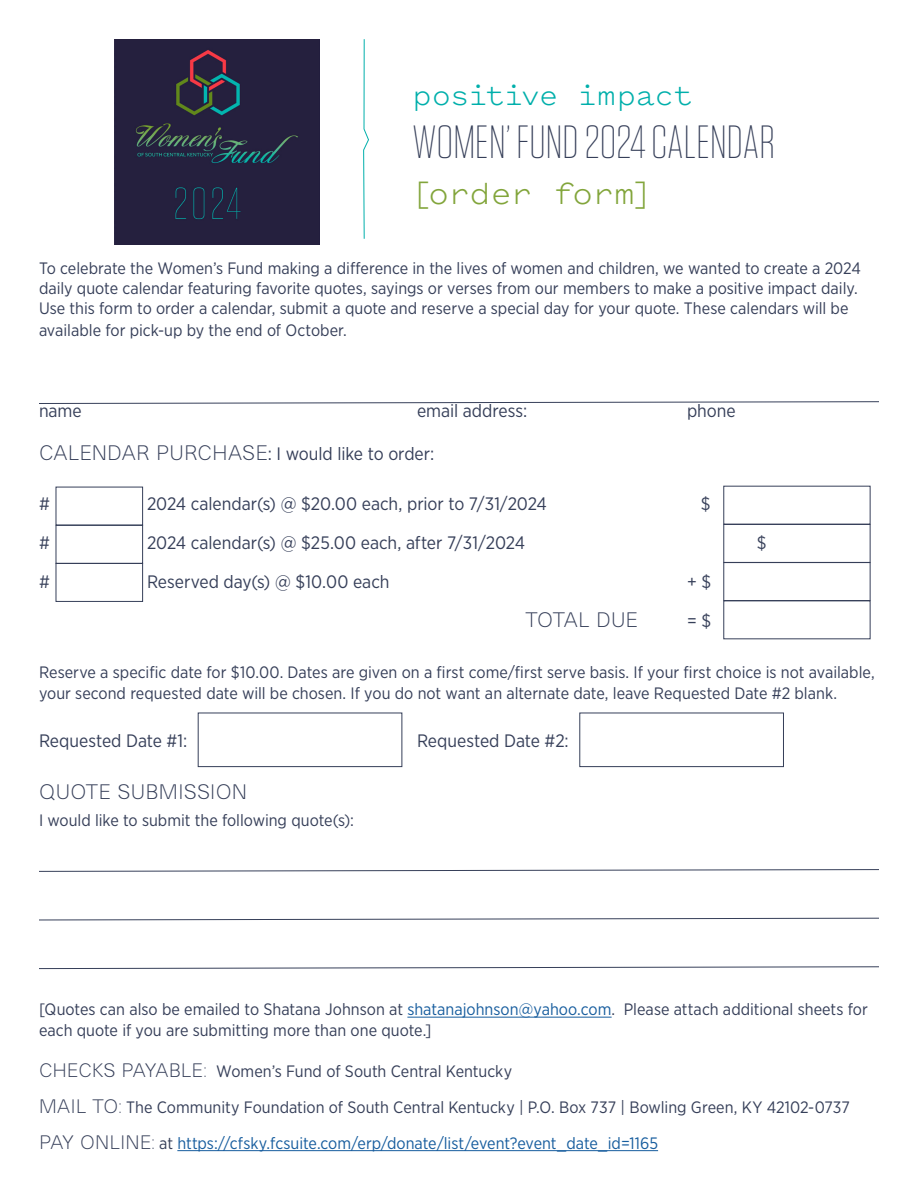
<style>
.page{position:relative;width:918px;height:1188px;background:#fff}
.page>*{position:absolute;margin:0;border:0;box-sizing:border-box;transform-origin:0 0}
.t1{font:200 46.5px "Tungsten";letter-spacing:-.005em;color:#363f59}
.t2{font:34.5px "Pitch Sans";letter-spacing:-.025em;color:#82a53b}
.t3{font:31.5px "Pitch Sans";letter-spacing:-.015em;color:#00afab}
.t4{font:300 21px "Heltar";letter-spacing:-.005em;color:#363f59}
.t5{font:18px "Gotham Narrow";letter-spacing:-.005em;color:#363f59}
.t6{font:16.5px/19.8px "Gotham Narrow";color:#363f59}
.s1{font-family:"Heltar";font-weight:300;font-size:21px}
.s2{color:#175d9e}
.s3{font-family:"Heltar";font-weight:300;font-size:19.5px}
</style>
<div class="page">
<img style="left:114px;top:39px;width:206px;height:206px">
<hr style="left:407px;top:1017px;width:205px;height:1px;background:#175d9e">
<hr style="left:177px;top:1150px;width:481px;height:1px;background:#175d9e">
<svg style="left:363px;top:39px;width:6px;height:200px"></svg>
<div style="left:198px;top:713px;width:204px;height:54px;border:1px solid #363f59"></div>
<div style="left:580px;top:713px;width:204px;height:54px;border:1px solid #363f59"></div>
<svg style="left:39px;top:401px;width:840px;height:3px"></svg>
<div style="left:56px;top:525px;width:87px;height:38px;border:1px solid #363f59"></div>
<div style="left:56px;top:563px;width:87px;height:39px;border:1px solid #363f59"></div>
<div style="left:724px;top:524px;width:146px;height:39px;border:1px solid #363f59"></div>
<div style="left:724px;top:562px;width:146px;height:39px;border:1px solid #363f59"></div>
<svg style="left:39px;top:869px;width:840px;height:3px"></svg>
<svg style="left:39px;top:918px;width:840px;height:2px"></svg>
<svg style="left:39px;top:966px;width:840px;height:3px"></svg>
<p class="t3" style="left:412px;top:75px;width:283px">positive impact</p>
<p class="t1" style="left:412px;top:118px;width:365px">WOMEN’ FUND 2024 CALENDAR</p>
<p class="t2" style="left:412px;top:171px;width:241px">[order form]</p>
<p class="t6" style="left:39px;top:258px;width:823px">To celebrate the Women’s Fund making a difference in the lives of women and children, we wanted to create a 2024 daily quote calendar featuring favorite quotes, sayings or verses from our members to make a positive impact daily.<br>Use this form to order a calendar, submit a quote and reserve a special day for your quote. These calendars will be</p>
<p class="t6" style="left:39px;top:320px;width:309px">available for pick-up by the end of October.</p>
<p class="t5" style="left:39px;top:400px;width:44px">name</p>
<p class="t5" style="left:417px;top:400px;width:112px">email address:</p>
<p class="t5" style="left:687px;top:400px;width:50px">phone</p>
<p class="t5" style="left:39px;top:443px;width:397px"><span class="s1">CALENDAR PURCHASE</span>: I would like to order:</p>
<p class="t5" style="left:39px;top:493px;width:12px">#</p>
<p class="t5" style="left:147px;top:493px;width:401px">2024 calendar(s) @ $20.00 each, prior to 7/31/2024</p>
<p class="t5" style="left:701px;top:493px;width:11px">$</p>
<p class="t5" style="left:39px;top:532px;width:12px">#</p>
<p class="t5" style="left:147px;top:532px;width:380px">2024 calendar(s) @ $25.00 each, after 7/31/2024</p>
<p class="t5" style="left:757px;top:532px;width:11px">$</p>
<p class="t5" style="left:39px;top:571px;width:12px">#</p>
<p class="t5" style="left:147px;top:571px;width:244px">Reserved day(s) @ $10.00 each</p>
<p class="t5" style="left:687px;top:571px;width:26px">+ $</p>
<p class="t4" style="left:525px;top:605px;width:115px">TOTAL DUE</p>
<p class="t5" style="left:687px;top:610px;width:26px">= $</p>
<p class="t6" style="left:39px;top:661px;width:837px;line-height:21px">Reserve a specific date for $10.00. Dates are given on a first come/first serve basis. If your first choice is not available, your second requested date will be chosen. If you do not want an alternate date, leave Requested Date #2 blank.</p>
<p class="t5" style="left:39px;top:730px;width:150px">Requested Date #1:</p>
<p class="t5" style="left:417px;top:730px;width:153px">Requested Date #2:</p>
<p class="t4" style="left:39px;top:777px;width:210px">QUOTE SUBMISSION</p>
<p class="t6" style="left:39px;top:810px;width:317px">I would like to submit the following quote(s):</p>
<p class="t6" style="left:39px;top:999px;width:830px;line-height:21px">[Quotes can also be emailed to Shatana Johnson at <span class="s2">shatanajohnson@yahoo.com</span>. Please attach additional sheets for each quote if you are submitting more than one quote.]</p>
<p class="t6" style="left:39px;top:1061px;width:475px"><span class="s3">CHECKS PAYABLE:</span> Women’s Fund of South Central Kentucky</p>
<p class="t6" style="left:39px;top:1089px;width:813px;line-height:36px"><span class="s3">MAIL TO:</span> The Community Foundation of South Central Kentucky | P.O. Box 737 | Bowling Green, KY 42102-0737<br><span class="s3">PAY ONLINE:</span> at <span class="s2">https://cfsky.fcsuite.com/erp/donate/list/event?event_date_id=1165</span></p>
</div>
